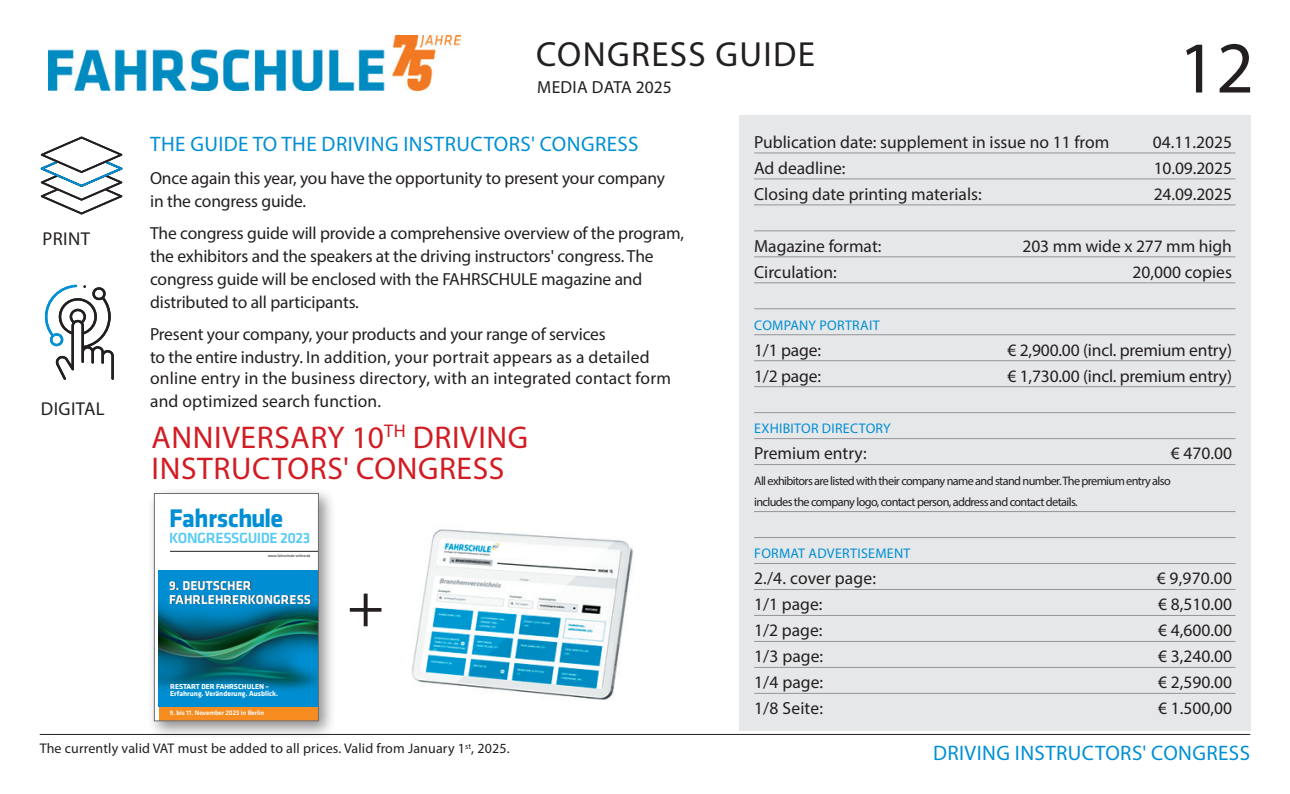
<style>
.page{position:relative;width:1290px;height:794px;background:#fff}
.page>*{position:absolute;margin:0;border:0;box-sizing:border-box;transform-origin:0 0}
.t1{font:73.5px "Myriad Pro";color:#231f20}
.t2{font:61.43px "Myriad Pro";color:#231f20}
.t3{font:35px "Myriad Pro";letter-spacing:.04em;color:#231f20}
.t4{font:31.5px/31.5px "Myriad Pro";letter-spacing:.02em;color:#d21c23}
.t5{font:700 26.43px "Klavika Basic";letter-spacing:-.03em;color:#008fd5}
.t6{font:21px "Myriad Pro";letter-spacing:.02em;color:#008fd5}
.t7{font:18.72px "Myriad Pro";letter-spacing:.02em;color:#231f20}
.t8{font:17.5px/22.8px "Myriad Pro";letter-spacing:-.01em;color:#231f20}
.t9{font:17.5px/22.8px "Myriad Pro";letter-spacing:.01em;color:#231f20}
.t10{font:500 15.22px "Klavika Basic";letter-spacing:-.03em;color:#56cbf5}
.t11{font:14px "Myriad Pro";letter-spacing:.01em;color:#231f20}
.t12{font:14px "Myriad Pro";letter-spacing:.02em;color:#008fd5}
.t13{font:700 13.3px/13.8px "Klavika Basic";color:#fff}
.t14{font:12.25px/21px "Myriad Pro";letter-spacing:-.05em;color:#231f20}
.t15{font:700 7.52px/7.2px "Klavika Basic";color:#fff}
.t16{font:500 6.83px "Klavika Basic";letter-spacing:-.005em;color:#fff}
.t17{font:4.02px "Klavika Basic";letter-spacing:-.01em;color:#231f20}
</style>
<div class="page">
<hr style="left:40px;top:734px;width:1210px;height:1px;background:#231f20">
<img style="left:48px;top:36px;width:412px;height:54px">
<svg style="left:41px;top:137px;width:81px;height:77px"></svg>
<svg style="left:45px;top:285px;width:69px;height:95px"></svg>
<div style="left:739px;top:115px;width:511px;height:615px;background:#e6e7e9"></div>
<hr style="left:754px;top:153px;width:481px;height:1px;background:#939598">
<hr style="left:754px;top:179px;width:481px;height:1px;background:#939598">
<hr style="left:754px;top:205px;width:481px;height:1px;background:#939598">
<hr style="left:754px;top:230px;width:481px;height:1px;background:#939598">
<hr style="left:754px;top:256px;width:481px;height:1px;background:#939598">
<hr style="left:754px;top:282px;width:481px;height:1px;background:#939598">
<hr style="left:754px;top:308px;width:481px;height:1px;background:#939598">
<hr style="left:754px;top:334px;width:481px;height:1px;background:#939598">
<hr style="left:754px;top:360px;width:481px;height:1px;background:#939598">
<hr style="left:754px;top:386px;width:481px;height:1px;background:#939598">
<hr style="left:754px;top:412px;width:481px;height:1px;background:#939598">
<hr style="left:754px;top:438px;width:481px;height:1px;background:#939598">
<hr style="left:754px;top:464px;width:481px;height:1px;background:#939598">
<hr style="left:754px;top:511px;width:481px;height:1px;background:#939598">
<hr style="left:754px;top:537px;width:481px;height:1px;background:#939598">
<hr style="left:754px;top:563px;width:481px;height:1px;background:#939598">
<hr style="left:754px;top:589px;width:481px;height:1px;background:#939598">
<hr style="left:754px;top:615px;width:481px;height:1px;background:#939598">
<hr style="left:754px;top:641px;width:481px;height:1px;background:#939598">
<hr style="left:754px;top:667px;width:481px;height:1px;background:#939598">
<hr style="left:754px;top:693px;width:481px;height:1px;background:#939598">
<img style="left:412px;top:529px;width:222px;height:171px">
<div style="left:148px;top:486px;width:189px;height:253px;background:#231f20;opacity:.5"></div>
<div style="left:154px;top:493px;width:164px;height:228px;background:#fff"></div>
<div style="left:159px;top:707px;width:159px;height:14px;background:#f68b1f"></div>
<hr style="left:170px;top:551px;width:148px;height:1px;background:#231f20">
<img style="left:159px;top:575px;width:158px;height:123px">
<div style="left:159px;top:570px;width:159px;height:5px;background:#008dd1"></div>
<div style="left:159px;top:698px;width:159px;height:8px;background:#008dd1"></div>
<div style="left:154px;top:493px;width:165px;height:228px;border:1px solid #6c6d70"></div>
<p class="t7" style="left:43px;top:227px;width:49px">PRINT</p>
<p class="t7" style="left:41px;top:397px;width:65px">DIGITAL</p>
<p class="t3" style="left:536px;top:33px;width:280px">CONGRESS GUIDE</p>
<p class="t8" style="left:537px;top:75px;width:136px">MEDIA DATA 2025</p>
<h1 class="t1" style="left:1178px;top:23px;width:77px">12</h1>
<p class="t6" style="left:150px;top:131px;width:490px">THE GUIDE TO THE DRIVING INSTRUCTORS' CONGRESS</p>
<p class="t8" style="left:150px;top:166px;width:516px">Once again this year, you have the opportunity to present your company in the congress guide.</p>
<p class="t8" style="left:150px;top:222px;width:535px">The congress guide will provide a comprehensive overview of the program, the exhibitors and the speakers at the driving instructors' congress. The congress guide will be enclosed with the FAHRSCHULE magazine and distributed to all participants.</p>
<p class="t8" style="left:150px;top:323px;width:501px">Present your company, your products and your range of services<br>to the entire industry. In addition, your portrait appears as a detailed</p>
<p class="t9" style="left:150px;top:366px;width:522px">online entry in the business directory, with an integrated contact form and optimized search function.</p>
<p class="t4" style="left:152px;top:421px;width:378px">ANNIVERSARY 10<sup>TH</sup> DRIVING<br>INSTRUCTORS' CONGRESS</p>
<p class="t5" style="left:169px;top:499px;width:116px">Fahrschule</p>
<p class="t10" style="left:169px;top:528px;width:143px">KONGRESSGUIDE 2023</p>
<p class="t17" style="left:268px;top:553px;width:44px">www.fahrschule-online.de</p>
<p class="t13" style="left:169px;top:578px;width:143px">9. DEUTSCHER<br>FAHRLEHRERKONGRESS</p>
<p class="t15" style="left:170px;top:682px;width:109px">RESTART DER FAHRSCHULEN –<br>Erfahrung. Veränderung. Ausblick.</p>
<p class="t2" style="left:347px;top:568px;width:38px">+</p>
<p class="t8" style="left:754px;top:130px;width:357px">Publication date: supplement in issue no 11 from</p>
<p class="t8" style="left:1153px;top:130px;width:81px">04.11.2025</p>
<p class="t8" style="left:754px;top:156px;width:93px">Ad deadline:</p>
<p class="t8" style="left:1153px;top:156px;width:80px">10.09.2025</p>
<p class="t8" style="left:754px;top:182px;width:229px">Closing date printing materials:</p>
<p class="t8" style="left:1153px;top:182px;width:80px">24.09.2025</p>
<p class="t8" style="left:754px;top:234px;width:129px">Magazine format:</p>
<p class="t8" style="left:1022px;top:234px;width:211px">203 mm wide x 277 mm high</p>
<p class="t8" style="left:754px;top:260px;width:84px">Circulation:</p>
<p class="t8" style="left:1132px;top:260px;width:101px">20,000 copies</p>
<p class="t12" style="left:754px;top:316px;width:127px">COMPANY PORTRAIT</p>
<p class="t8" style="left:754px;top:338px;width:68px">1/1 page:</p>
<p class="t8" style="left:1007px;top:338px;width:226px">€ 2,900.00 (incl. premium entry)</p>
<p class="t8" style="left:754px;top:364px;width:68px">1/2 page:</p>
<p class="t8" style="left:1007px;top:364px;width:226px">€ 1,730.00 (incl. premium entry)</p>
<p class="t12" style="left:754px;top:420px;width:138px">EXHIBITOR DIRECTORY</p>
<p class="t8" style="left:754px;top:442px;width:114px">Premium entry:</p>
<p class="t8" style="left:1171px;top:442px;width:63px">€ 470.00</p>
<p class="t14" style="left:754px;top:470px;width:418px">All exhibitors are listed with their company name and stand number. The premium entry also includes the company logo, contact person, address and contact details.</p>
<p class="t12" style="left:754px;top:545px;width:158px">FORMAT ADVERTISEMENT</p>
<p class="t9" style="left:754px;top:567px;width:123px">2./4. cover page:</p>
<p class="t8" style="left:1157px;top:567px;width:77px">€ 9,970.00</p>
<p class="t8" style="left:754px;top:593px;width:70px">1/1 page:</p>
<p class="t8" style="left:1158px;top:593px;width:75px">€ 8,510.00</p>
<p class="t8" style="left:754px;top:618px;width:70px">1/2 page:</p>
<p class="t8" style="left:1158px;top:618px;width:75px">€ 4,600.00</p>
<p class="t8" style="left:754px;top:644px;width:70px">1/3 page:</p>
<p class="t8" style="left:1158px;top:644px;width:75px">€ 3,240.00</p>
<p class="t8" style="left:754px;top:670px;width:70px">1/4 page:</p>
<p class="t8" style="left:1158px;top:670px;width:75px">€ 2,590.00</p>
<p class="t16" style="left:170px;top:708px;width:96px">9. bis 11. November 2023 in Berlin</p>
<p class="t8" style="left:754px;top:696px;width:70px">1/8 Seite:</p>
<p class="t8" style="left:1158px;top:696px;width:75px">€ 1.500,00</p>
<p class="t11" style="left:40px;top:740px;width:471px">The currently valid VAT must be added to all prices. Valid from January 1<sup>st</sup>, 2025.</p>
<p class="t6" style="left:933px;top:740px;width:318px">DRIVING INSTRUCTORS' CONGRESS</p>
</div>
